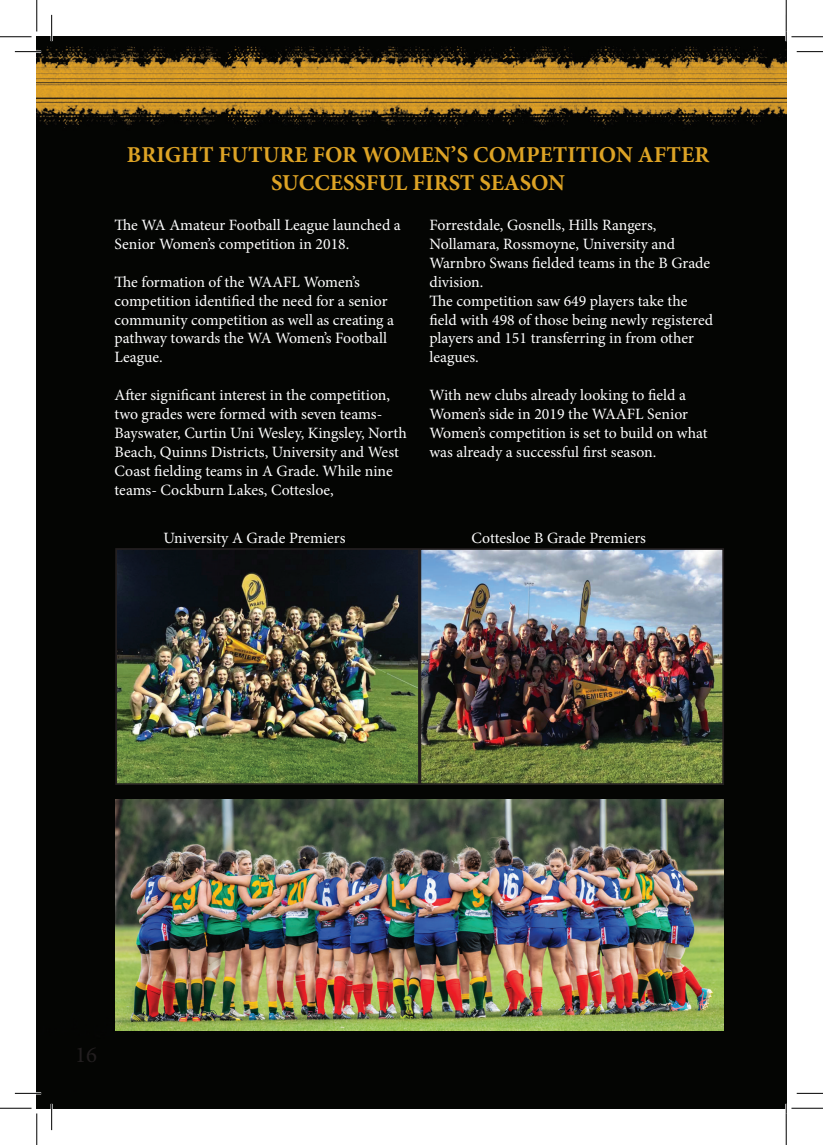
<style>
.page{position:relative;width:823px;height:1145px;background:#fff}
.page>*{position:absolute;margin:0;border:0;box-sizing:border-box;transform-origin:0 0}
.t1{font:700 22.75px/27.3px "Minion Pro";color:#dda325;text-align:center}
.t2{font:22.75px "Minion Pro";color:#231f20}
.t3{font:15.75px/18.9px "Minion Pro";color:#fff}
</style>
<div class="page">
<img style="left:37px;top:37px;width:749px;height:1071px">
<img style="left:115px;top:799px;width:608px;height:231px">
<img style="left:118px;top:551px;width:603px;height:231px">
<div style="left:419px;top:548px;width:305px;height:237px;border:2px solid #231f20"></div>
<div style="left:115px;top:548px;width:305px;height:237px;border:2px solid #231f20"></div>
<hr style="left:15px;top:51px;width:26px;height:2px;background:#fff">
<hr style="left:15px;top:1092px;width:26px;height:2px;background:#fff">
<hr style="left:51px;top:15px;width:2px;height:26px;background:#fff">
<hr style="left:51px;top:1104px;width:2px;height:26px;background:#fff">
<hr style="left:785px;top:15px;width:2px;height:26px;background:#fff">
<hr style="left:785px;top:1104px;width:2px;height:26px;background:#fff">
<svg style="left:15px;top:51px;width:26px;height:1px"></svg>
<svg style="left:796px;top:51px;width:27px;height:1px"></svg>
<svg style="left:15px;top:1093px;width:26px;height:1px"></svg>
<svg style="left:796px;top:1093px;width:27px;height:1px"></svg>
<svg style="left:51px;top:15px;width:1px;height:26px"></svg>
<svg style="left:51px;top:1104px;width:1px;height:26px"></svg>
<hr style="left:0;top:36px;width:32px;height:1px;background:#000">
<hr style="left:791px;top:36px;width:32px;height:1px;background:#000">
<hr style="left:0;top:1108px;width:32px;height:1px;background:#000">
<hr style="left:791px;top:1108px;width:32px;height:1px;background:#000">
<hr style="left:36px;top:0;width:1px;height:31px;background:#000">
<hr style="left:36px;top:1113px;width:1px;height:32px;background:#000">
<hr style="left:786px;top:0;width:1px;height:31px;background:#000">
<hr style="left:786px;top:1113px;width:1px;height:32px;background:#000">
<h1 class="t1" style="left:127px;top:141px;width:584px">BRIGHT FUTURE FOR WOMEN’S COMPETITION AFTER<br>SUCCESSFUL FIRST SEASON</h1>
<p class="t3" style="left:114px;top:216px;width:288px">The WA Amateur Football League launched a<br>Senior Women’s competition in 2018.</p>
<p class="t3" style="left:114px;top:272px;width:281px">The formation of the WAAFL Women’s competition identified the need for a senior community competition as well as creating a pathway towards the WA Women’s Football League.</p>
<p class="t3" style="left:114px;top:386px;width:294px">After significant interest in the competition, two grades were formed with seven teams-Bayswater, Curtin Uni Wesley, Kingsley, North Beach, Quinns Districts, University and West Coast fielding teams in A Grade. While nine teams- Cockburn Lakes, Cottesloe,</p>
<p class="t3" style="left:429px;top:216px;width:285px">Forrestdale, Gosnells, Hills Rangers, Nollamara, Rossmoyne, University and Warnbro Swans fielded teams in the B Grade division.<br>The competition saw 649 players take the field with 498 of those being newly registered players and 151 transferring in from other leagues.</p>
<p class="t3" style="left:429px;top:386px;width:279px">With new clubs already looking to field a Women’s side in 2019 the WAAFL Senior Women’s competition is set to build on what was already a successful first season.</p>
<p class="t3" style="left:163px;top:529px;width:184px">University A Grade Premiers</p>
<p class="t3" style="left:471px;top:529px;width:176px">Cottesloe B Grade Premiers</p>
<h1 class="t2" style="left:75px;top:1039px;width:23px">16</h1>
</div>
